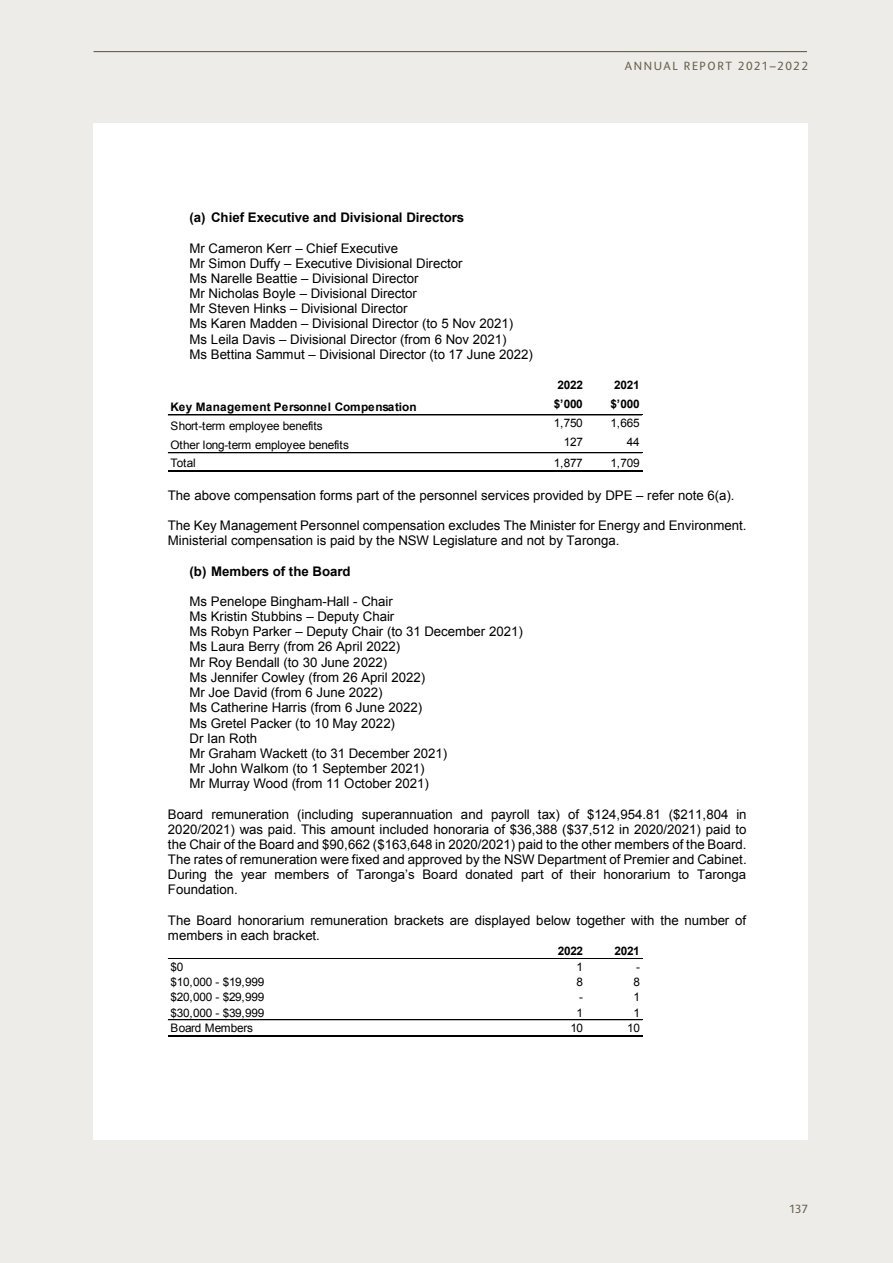
<style>
.page{position:relative;width:893px;height:1263px;background:#eeece9}
.page>*{position:absolute;margin:0;border:0;box-sizing:border-box;transform-origin:0 0}
.t1{font:13.2px/15.1px "Arial";color:#000}
.t2{font:700 13.2px "Arial";color:#000}
.t3{font:12px "FS Albert";letter-spacing:.13em;color:#69614e}
.t4{font:11.7px "Arial";letter-spacing:-.025em;color:#000}
.t5{font:700 11.7px "Arial";color:#000}
</style>
<div class="page">
<div style="left:94px;top:123px;width:714px;height:1017px;background:#fff"></div>
<hr style="left:168px;top:414px;width:474px;height:1px;background:#000">
<hr style="left:168px;top:452px;width:474px;height:1px;background:#000">
<hr style="left:168px;top:470px;width:474px;height:2px;background:#000">
<hr style="left:168px;top:958px;width:474px;height:1px;background:#000">
<hr style="left:168px;top:1019px;width:474px;height:1px;background:#000">
<hr style="left:168px;top:1035px;width:474px;height:1px;background:#000">
<hr style="left:94px;top:51px;width:713px;height:1px;background:#69614e">
<p class="t3" style="left:625px;top:58px;width:185px">ANNUAL REPORT 2021–2022</p>
<p class="t2" style="left:189px;top:209px;width:276px">(a) Chief Executive and Divisional Directors</p>
<p class="t1" style="left:189px;top:240px;width:345px">Mr Cameron Kerr – Chief Executive<br>Mr Simon Duffy – Executive Divisional Director<br>Ms Narelle Beattie – Divisional Director<br>Mr Nicholas Boyle – Divisional Director<br>Mr Steven Hinks – Divisional Director<br>Ms Karen Madden – Divisional Director (to 5 Nov 2021)<br>Ms Leila Davis – Divisional Director (from 6 Nov 2021)<br>Ms Bettina Sammut – Divisional Director (to 17 June 2022)</p>
<p class="t5" style="left:557px;top:377px;width:27px">2022</p>
<p class="t5" style="left:614px;top:377px;width:27px">2021</p>
<p class="t5" style="left:171px;top:399px;width:248px">Key Management Personnel Compensation</p>
<p class="t5" style="left:554px;top:396px;width:30px">$’000</p>
<p class="t5" style="left:611px;top:396px;width:30px">$’000</p>
<p class="t4" style="left:171px;top:418px;width:154px">Short-term employee benefits</p>
<p class="t4" style="left:554px;top:415px;width:30px">1,750</p>
<p class="t4" style="left:611px;top:415px;width:30px">1,665</p>
<p class="t4" style="left:171px;top:437px;width:180px">Other long-term employee benefits</p>
<p class="t4" style="left:564px;top:434px;width:21px">127</p>
<p class="t4" style="left:627px;top:434px;width:14px">44</p>
<p class="t4" style="left:171px;top:455px;width:27px">Total</p>
<p class="t4" style="left:554px;top:455px;width:30px">1,877</p>
<p class="t4" style="left:611px;top:455px;width:30px">1,709</p>
<p class="t1" style="left:168px;top:488px;width:568px">The above compensation forms part of the personnel services provided by DPE – refer note 6(a).</p>
<p class="t1" style="left:168px;top:518px;width:580px">The Key Management Personnel compensation excludes The Minister for Energy and Environment.<br>Ministerial compensation is paid by the NSW Legislature and not by Taronga.</p>
<p class="t2" style="left:189px;top:562px;width:163px">(b) Members of the Board</p>
<p class="t1" style="left:190px;top:594px;width:335px">Ms Penelope Bingham-Hall - Chair<br>Ms Kristin Stubbins – Deputy Chair<br>Ms Robyn Parker – Deputy Chair (to 31 December 2021)<br>Ms Laura Berry (from 26 April 2022)<br>Mr Roy Bendall (to 30 June 2022)<br>Ms Jennifer Cowley (from 26 April 2022)<br>Mr Joe David (from 6 June 2022)<br>Ms Catherine Harris (from 6 June 2022)<br>Ms Gretel Packer (to 10 May 2022)<br>Dr Ian Roth<br>Mr Graham Wackett (to 31 December 2021)<br>Mr John Walkom (to 1 September 2021)<br>Mr Murray Wood (from 11 October 2021)</p>
<p class="t1" style="left:168px;top:806px;width:580px;text-align:justify">Board remuneration (including superannuation and payroll tax) of $124,954.81 ($211,804 in 2020/2021) was paid. This amount included honoraria of $36,388 ($37,512 in 2020/2021) paid to the Chair of the Board and $90,662 ($163,648 in 2020/2021) paid to the other members of the Board.<br>The rates of remuneration were fixed and approved by the NSW Department of Premier and Cabinet.<br>During the year members of Taronga’s Board donated part of their honorarium to Taronga Foundation.</p>
<p class="t1" style="left:168px;top:913px;width:580px">The Board honorarium remuneration brackets are displayed below together with the number of members in each bracket.</p>
<p class="t5" style="left:558px;top:943px;width:27px">2022</p>
<p class="t5" style="left:614px;top:943px;width:27px">2021</p>
<p class="t4" style="left:171px;top:959px;width:14px">$0</p>
<p class="t4" style="left:577px;top:959px;width:8px">1</p>
<p class="t4" style="left:636px;top:959px;width:5px">-</p>
<p class="t4" style="left:171px;top:974px;width:95px">$10,000 - $19,999</p>
<p class="t4" style="left:577px;top:974px;width:8px">8</p>
<p class="t4" style="left:633px;top:974px;width:8px">8</p>
<p class="t4" style="left:171px;top:989px;width:95px">$20,000 - $29,999</p>
<p class="t4" style="left:579px;top:989px;width:5px">-</p>
<p class="t4" style="left:633px;top:989px;width:8px">1</p>
<p class="t4" style="left:171px;top:1005px;width:95px">$30,000 - $39,999</p>
<p class="t4" style="left:577px;top:1005px;width:8px">1</p>
<p class="t4" style="left:633px;top:1005px;width:8px">1</p>
<p class="t4" style="left:171px;top:1020px;width:84px">Board Members</p>
<p class="t4" style="left:570px;top:1020px;width:14px">10</p>
<p class="t4" style="left:627px;top:1020px;width:14px">10</p>
<p class="t3" style="left:789px;top:1201px;width:20px">137</p>
</div>
